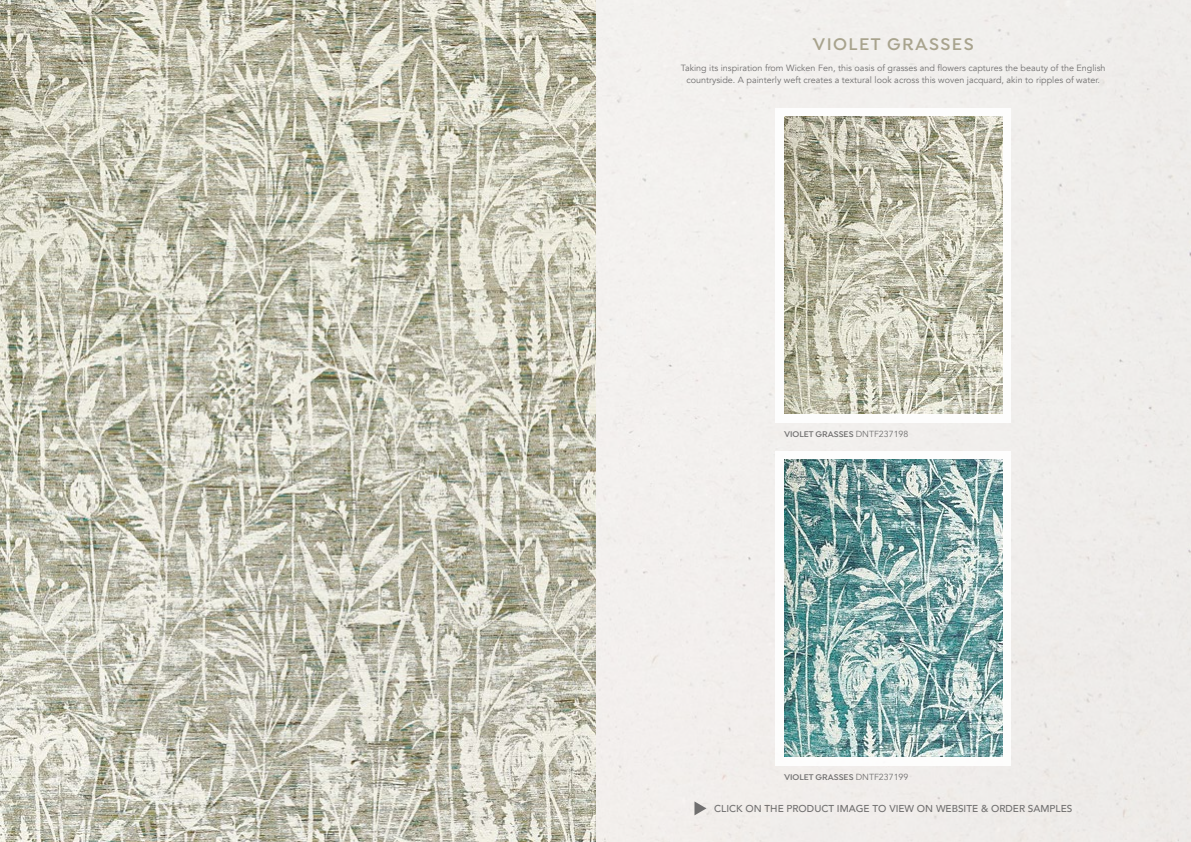
<style>
.page{position:relative;width:1191px;height:842px;background:#fff}
.page>*{position:absolute;margin:0;border:0;box-sizing:border-box;transform-origin:0 0}
.t1{font:600 18px "Isidora";letter-spacing:.08em;color:#a8a38d}
.t2{font:500 10px "Avenir";color:#706f6f}
.t3{font:9px/12px "Avenir";color:#706f6f;text-align:center}
.t4{font:600 8.8px "Isidora";color:#706f6f}
.s1{font-family:"Avenir";font-weight:400}
</style>
<div class="page">
<img style="left:0;top:0;width:1191px;height:842px">
<div style="left:775px;top:108px;width:236px;height:314px;background:#fff"></div>
<div style="left:775px;top:451px;width:236px;height:314px;background:#fff"></div>
<img style="left:784px;top:116px;width:218px;height:298px">
<img style="left:784px;top:459px;width:218px;height:298px">
<svg style="left:694px;top:801px;width:12px;height:14px"></svg>
<h1 class="t1" style="left:812px;top:34px;width:162px">VIOLET GRASSES</h1>
<p class="t3" style="left:681px;top:62px;width:426px">Taking its inspiration from Wicken Fen, this oasis of grasses and flowers captures the beauty of the English countryside. A painterly weft creates a textural look across this woven jacquard, akin to ripples of water.</p>
<p class="t4" style="left:784px;top:429px;width:126px">VIOLET GRASSES <span class="s1">DNTF237198</span></p>
<p class="t4" style="left:784px;top:772px;width:126px">VIOLET GRASSES <span class="s1">DNTF237199</span></p>
<p class="t2" style="left:714px;top:800px;width:360px">CLICK ON THE PRODUCT IMAGE TO VIEW ON WEBSITE &amp; ORDER SAMPLES</p>
</div>
